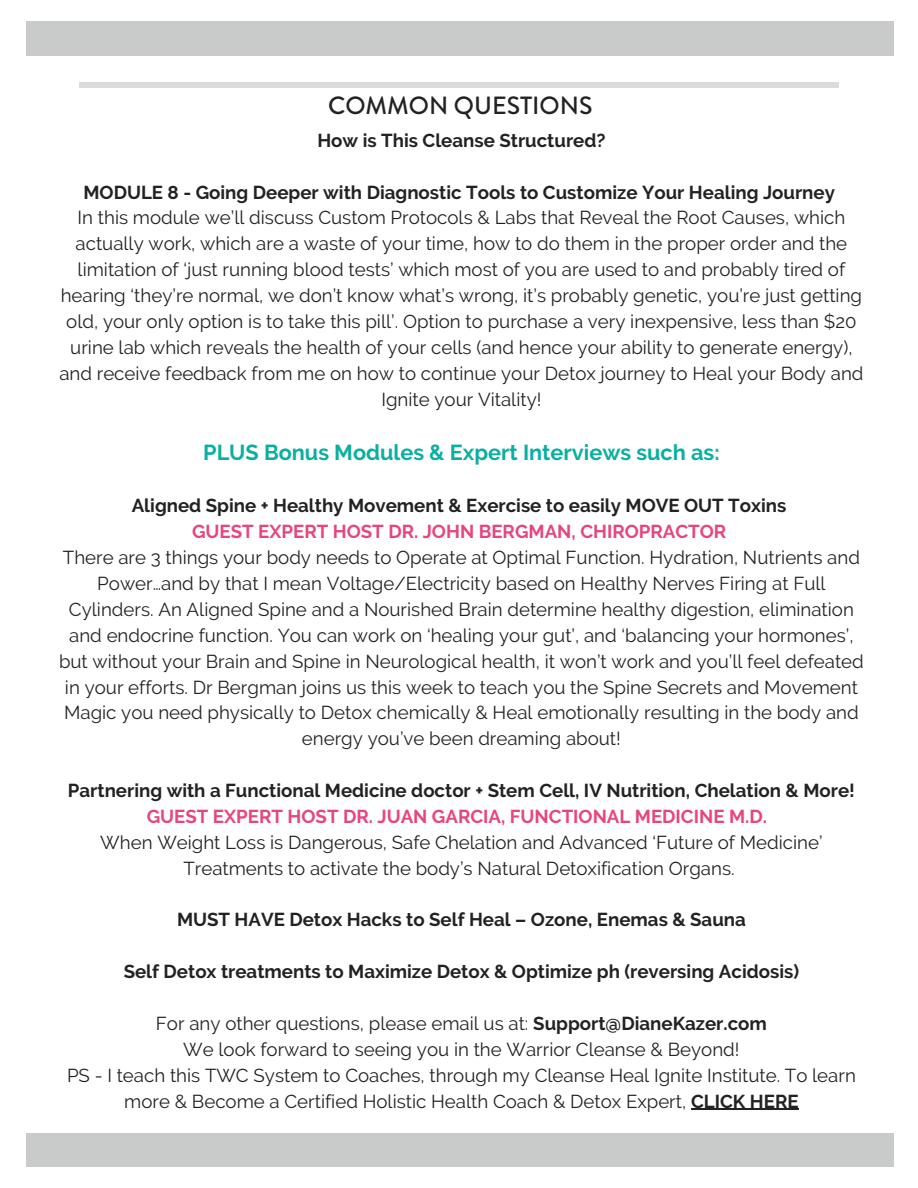
<style>
.page{position:relative;width:918px;height:1188px;background:#fff}
.page>*{position:absolute;margin:0;border:0;box-sizing:border-box;transform-origin:0 0}
.t1{font:500 24.9px "Brandon Grotesque";color:#222}
.t2{font:700 21.6px "Raleway";color:#0aafa1}
.t3{font:18.75px/25.8px "Raleway";color:#222;text-align:center}
.t4{font:700 18.75px "Raleway";color:#222}
.t5{font:700 18.75px "Raleway";color:#e74580}
.s1{font-weight:700}
</style>
<div class="page">
<div style="left:27px;top:1133px;width:866px;height:34px;background:#c9caca"></div>
<div style="left:27px;top:21px;width:866px;height:35px;background:#c9caca"></div>
<div style="left:80px;top:83px;width:759px;height:5px;background:#dadbdb"></div>
<hr style="left:691px;top:1109px;width:108px;height:1px;background:#222">
<h1 class="t1" style="left:328px;top:88px;width:266px">COMMON QUESTIONS</h1>
<p class="t4" style="left:317px;top:129px;width:290px">How is This Cleanse Structured?</p>
<p class="t4" style="left:83px;top:181px;width:753px">MODULE 8 - Going Deeper with Diagnostic Tools to Customize Your Healing Journey</p>
<p class="t3" style="left:59px;top:205px;width:806px">In this module we’ll discuss Custom Protocols &amp; Labs that Reveal the Root Causes, which actually work, which are a waste of your time, how to do them in the proper order and the limitation of ‘just running blood tests’ which most of you are used to and probably tired of hearing ‘they’re normal, we don’t know what’s wrong, it’s probably genetic, you’re just getting old, your only option is to take this pill’. Option to purchase a very inexpensive, less than $20 urine lab which reveals the health of your cells (and hence your ability to generate energy), and receive feedback from me on how to continue your Detox journey to Heal your Body and Ignite your Vitality!</p>
<p class="t2" style="left:203px;top:439px;width:518px">PLUS Bonus Modules &amp; Expert Interviews such as:</p>
<p class="t4" style="left:132px;top:495px;width:656px">Aligned Spine + Healthy Movement &amp; Exercise to easily MOVE OUT Toxins</p>
<p class="t5" style="left:192px;top:521px;width:536px">GUEST EXPERT HOST DR. JOHN BERGMAN, CHIROPRACTOR</p>
<p class="t3" style="left:59px;top:545px;width:806px">There are 3 things your body needs to Operate at Optimal Function. Hydration, Nutrients and Power…and by that I mean Voltage/Electricity based on Healthy Nerves Firing at Full Cylinders. An Aligned Spine and a Nourished Brain determine healthy digestion, elimination and endocrine function. You can work on ‘healing your gut’, and ‘balancing your hormones’, but without your Brain and Spine in Neurological health, it won’t work and you’ll feel defeated in your efforts. Dr Bergman joins us this week to teach you the Spine Secrets and Movement Magic you need physically to Detox chemically &amp; Heal emotionally resulting in the body and energy you’ve been dreaming about!</p>
<p class="t4" style="left:68px;top:779px;width:789px">Partnering with a Functional Medicine doctor + Stem Cell, IV Nutrition, Chelation &amp; More!</p>
<p class="t5" style="left:147px;top:805px;width:622px">GUEST EXPERT HOST DR. JUAN GARCIA, FUNCTIONAL MEDICINE M.D.</p>
<p class="t3" style="left:100px;top:829px;width:724px">When Weight Loss is Dangerous, Safe Chelation and Advanced ‘Future of Medicine’<br>Treatments to activate the body’s Natural Detoxification Organs.</p>
<p class="t4" style="left:177px;top:909px;width:570px">MUST HAVE Detox Hacks to Self Heal – Ozone, Enemas &amp; Sauna</p>
<p class="t4" style="left:124px;top:961px;width:677px">Self Detox treatments to Maximize Detox &amp; Optimize ph (reversing Acidosis)</p>
<p class="t3" style="left:67px;top:1010px;width:790px">For any other questions, please email us at: <span class="s1">Support@DianeKazer.com<br></span>We look forward to seeing you in the Warrior Cleanse &amp; Beyond!<br>PS - I teach this TWC System to Coaches, through my Cleanse Heal Ignite Institute. To learn more &amp; Become a Certified Holistic Health Coach &amp; Detox Expert, <span class="s1">CLICK HERE</span></p>
</div>
